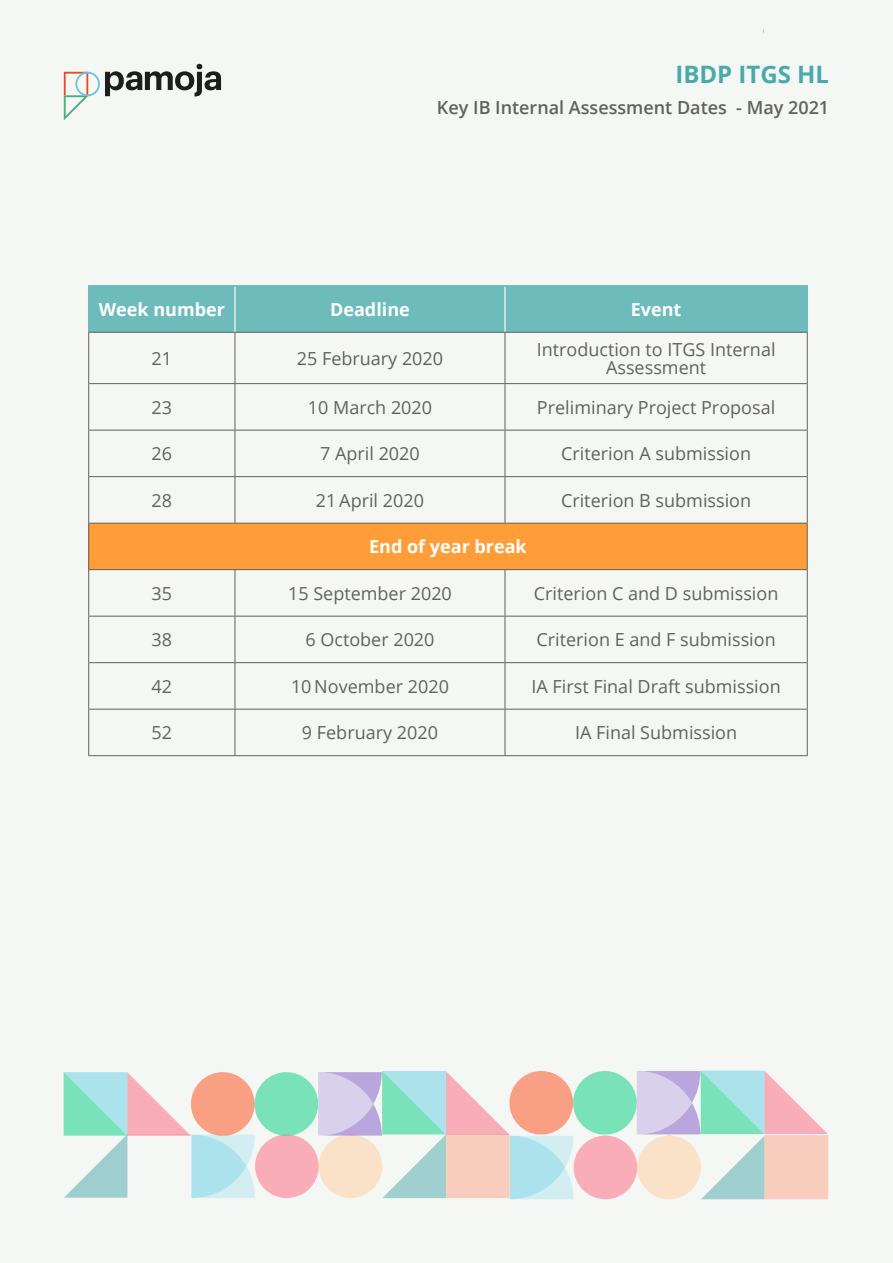
<style>
.page{position:relative;width:893px;height:1263px;background:#f5f7f5}
.page>*{position:absolute;margin:0;border:0;box-sizing:border-box;transform-origin:0 0}
.t1{font:700 24px "Open Sans";color:#49aaaa}
.t2{font:18px/18px "Open Sans";color:#616160;text-align:center}
.t3{font:700 18px "Open Sans";color:#fff}
.t4{font:600 18px "Open Sans";color:#616160}
</style>
<div class="page">
<svg style="left:64px;top:1070px;width:764px;height:130px"></svg>
<svg style="left:64px;top:64px;width:157px;height:56px"></svg>
<div style="left:89px;top:287px;width:717px;height:45px;background:#6ebbbb"></div>
<div style="left:89px;top:523px;width:718px;height:47px;background:#ff9e38"></div>
<hr style="left:234px;top:287px;width:2px;height:45px;background:#e6ece8">
<hr style="left:504px;top:287px;width:2px;height:45px;background:#e6ece8">
<hr style="left:88px;top:285px;width:147px;height:2px;background:#6ebbbb">
<hr style="left:88px;top:287px;width:1px;height:45px;background:#6ebbbb">
<hr style="left:235px;top:285px;width:270px;height:2px;background:#6ebbbb">
<hr style="left:505px;top:285px;width:303px;height:2px;background:#6ebbbb">
<hr style="left:806px;top:287px;width:2px;height:45px;background:#6ebbbb">
<hr style="left:88px;top:332px;width:147px;height:1px;background:#616160">
<hr style="left:88px;top:333px;width:1px;height:50px;background:#616160">
<hr style="left:235px;top:332px;width:270px;height:1px;background:#616160">
<hr style="left:235px;top:333px;width:1px;height:50px;background:#616160">
<hr style="left:505px;top:332px;width:303px;height:1px;background:#616160">
<hr style="left:505px;top:333px;width:1px;height:50px;background:#616160">
<hr style="left:807px;top:333px;width:1px;height:50px;background:#616160">
<hr style="left:88px;top:383px;width:147px;height:1px;background:#616160">
<hr style="left:88px;top:384px;width:1px;height:46px;background:#616160">
<hr style="left:235px;top:383px;width:270px;height:1px;background:#616160">
<hr style="left:235px;top:384px;width:1px;height:46px;background:#616160">
<hr style="left:505px;top:383px;width:303px;height:1px;background:#616160">
<hr style="left:505px;top:384px;width:1px;height:46px;background:#616160">
<hr style="left:807px;top:384px;width:1px;height:46px;background:#616160">
<hr style="left:88px;top:430px;width:147px;height:1px;background:#616160">
<hr style="left:88px;top:430px;width:1px;height:46px;background:#616160">
<hr style="left:235px;top:430px;width:270px;height:1px;background:#616160">
<hr style="left:235px;top:430px;width:1px;height:46px;background:#616160">
<hr style="left:505px;top:430px;width:303px;height:1px;background:#616160">
<hr style="left:505px;top:430px;width:1px;height:46px;background:#616160">
<hr style="left:807px;top:430px;width:1px;height:46px;background:#616160">
<hr style="left:88px;top:476px;width:147px;height:1px;background:#616160">
<hr style="left:88px;top:477px;width:1px;height:46px;background:#616160">
<hr style="left:235px;top:476px;width:270px;height:1px;background:#616160">
<hr style="left:235px;top:477px;width:1px;height:46px;background:#616160">
<hr style="left:505px;top:476px;width:303px;height:1px;background:#616160">
<hr style="left:505px;top:477px;width:1px;height:46px;background:#616160">
<hr style="left:807px;top:477px;width:1px;height:46px;background:#616160">
<hr style="left:88px;top:523px;width:147px;height:1px;background:#616160">
<hr style="left:88px;top:523px;width:1px;height:46px;background:#616160">
<hr style="left:235px;top:523px;width:270px;height:1px;background:#616160">
<hr style="left:505px;top:523px;width:303px;height:1px;background:#616160">
<hr style="left:807px;top:523px;width:1px;height:46px;background:#616160">
<hr style="left:88px;top:569px;width:147px;height:1px;background:#616160">
<hr style="left:88px;top:570px;width:1px;height:46px;background:#616160">
<hr style="left:235px;top:569px;width:270px;height:1px;background:#616160">
<hr style="left:235px;top:570px;width:1px;height:46px;background:#616160">
<hr style="left:505px;top:569px;width:303px;height:1px;background:#616160">
<hr style="left:505px;top:570px;width:1px;height:46px;background:#616160">
<hr style="left:807px;top:570px;width:1px;height:46px;background:#616160">
<hr style="left:88px;top:616px;width:147px;height:1px;background:#616160">
<hr style="left:88px;top:616px;width:1px;height:46px;background:#616160">
<hr style="left:235px;top:616px;width:270px;height:1px;background:#616160">
<hr style="left:235px;top:616px;width:1px;height:46px;background:#616160">
<hr style="left:505px;top:616px;width:303px;height:1px;background:#616160">
<hr style="left:505px;top:616px;width:1px;height:46px;background:#616160">
<hr style="left:807px;top:616px;width:1px;height:46px;background:#616160">
<hr style="left:88px;top:662px;width:147px;height:1px;background:#616160">
<hr style="left:88px;top:663px;width:1px;height:46px;background:#616160">
<hr style="left:235px;top:662px;width:270px;height:1px;background:#616160">
<hr style="left:235px;top:663px;width:1px;height:46px;background:#616160">
<hr style="left:505px;top:662px;width:303px;height:1px;background:#616160">
<hr style="left:505px;top:663px;width:1px;height:46px;background:#616160">
<hr style="left:807px;top:663px;width:1px;height:46px;background:#616160">
<hr style="left:88px;top:709px;width:147px;height:1px;background:#616160">
<hr style="left:88px;top:709px;width:1px;height:46px;background:#616160">
<hr style="left:235px;top:709px;width:270px;height:1px;background:#616160">
<hr style="left:235px;top:709px;width:1px;height:46px;background:#616160">
<hr style="left:505px;top:709px;width:303px;height:1px;background:#616160">
<hr style="left:505px;top:709px;width:1px;height:46px;background:#616160">
<hr style="left:807px;top:709px;width:1px;height:46px;background:#616160">
<hr style="left:88px;top:755px;width:147px;height:1px;background:#616160">
<hr style="left:235px;top:755px;width:270px;height:1px;background:#616160">
<hr style="left:505px;top:755px;width:303px;height:1px;background:#616160">
<h1 class="t1" style="left:675px;top:64px;width:155px">IBDP ITGS HL</h1>
<p class="t4" style="left:437px;top:101px;width:394px">Key IB Internal Assessment Dates - May 2021</p>
<p class="t3" style="left:99px;top:302px;width:128px">Week number</p>
<p class="t3" style="left:330px;top:302px;width:81px">Deadline</p>
<p class="t3" style="left:631px;top:302px;width:52px">Event</p>
<p class="t2" style="left:152px;top:351px;width:22px">21</p>
<p class="t2" style="left:297px;top:351px;width:148px">25 February 2020</p>
<p class="t2" style="left:537px;top:342px;width:240px">Introduction to ITGS Internal<br>Assessment</p>
<p class="t2" style="left:152px;top:400px;width:22px">23</p>
<p class="t2" style="left:308px;top:400px;width:126px">10 March 2020</p>
<p class="t2" style="left:537px;top:400px;width:240px">Preliminary Project Proposal</p>
<p class="t2" style="left:152px;top:447px;width:22px">26</p>
<p class="t2" style="left:320px;top:447px;width:101px">7 April 2020</p>
<p class="t2" style="left:561px;top:447px;width:191px">Criterion A submission</p>
<p class="t2" style="left:152px;top:493px;width:22px">28</p>
<p class="t2" style="left:316px;top:493px;width:110px">21April 2020</p>
<p class="t2" style="left:561px;top:493px;width:192px">Criterion B submission</p>
<p class="t3" style="left:369px;top:539px;width:159px">End of year break</p>
<p class="t2" style="left:152px;top:586px;width:22px">35</p>
<p class="t2" style="left:288px;top:586px;width:165px">15 September 2020</p>
<p class="t2" style="left:534px;top:586px;width:246px">Criterion C and D submission</p>
<p class="t2" style="left:152px;top:632px;width:22px">38</p>
<p class="t2" style="left:305px;top:632px;width:131px">6 October 2020</p>
<p class="t2" style="left:536px;top:632px;width:241px">Criterion E and F submission</p>
<p class="t2" style="left:152px;top:679px;width:22px">42</p>
<p class="t2" style="left:291px;top:679px;width:159px">10November 2020</p>
<p class="t2" style="left:531px;top:679px;width:251px">IA First Final Draft submission</p>
<p class="t2" style="left:152px;top:725px;width:22px">52</p>
<p class="t2" style="left:302px;top:725px;width:138px">9 February 2020</p>
<p class="t2" style="left:575px;top:725px;width:164px">IA Final Submission</p>
</div>
